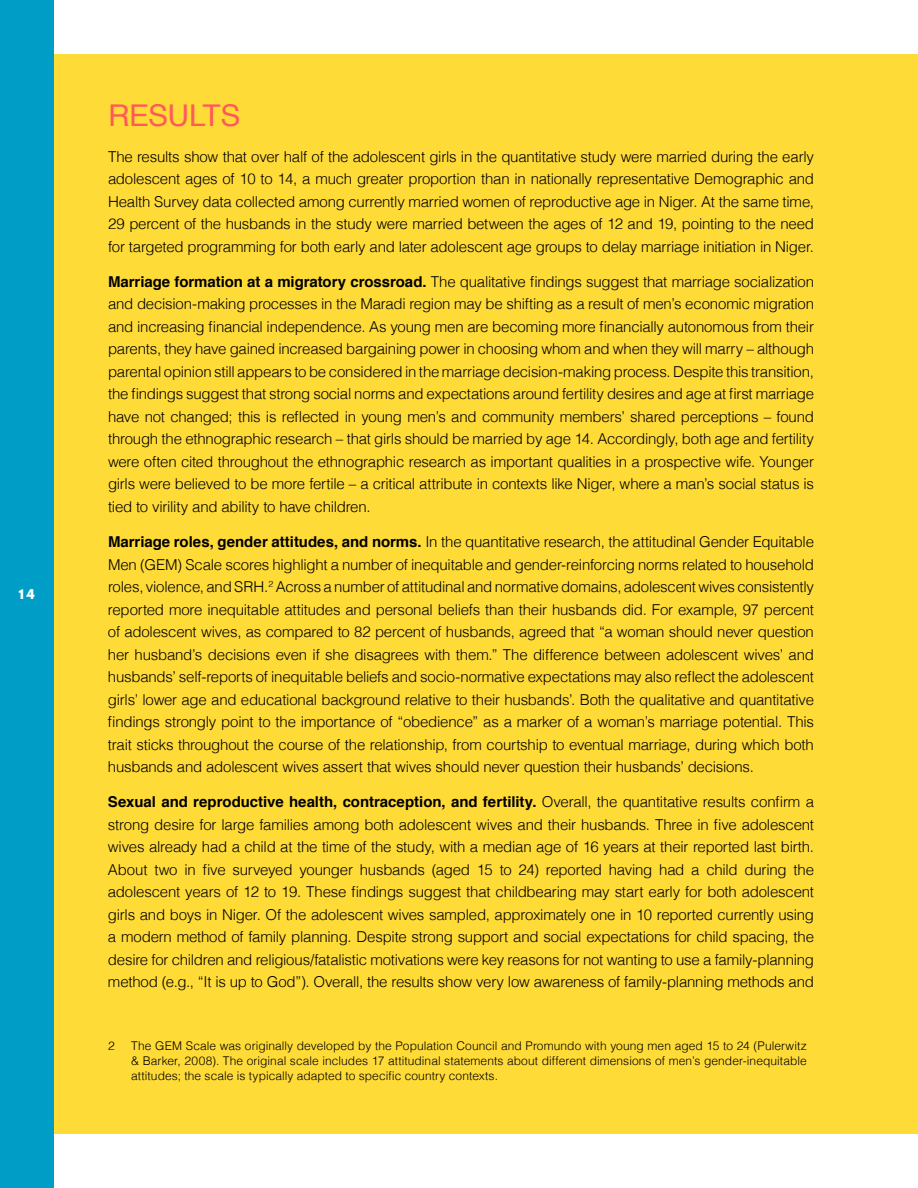
<style>
.page{position:relative;width:918px;height:1188px;background:#fff}
.page>*{position:absolute;margin:0;border:0;box-sizing:border-box;transform-origin:0 0}
.t1{font:30px "Helvetica";letter-spacing:-.02em;color:#ff5959}
.t2{font:300 15px/22.5px "Helvetica";letter-spacing:-.015em;color:#000;text-align:justify}
.t3{font:900 15px "Sofia Pro";color:#fff}
.t4{font:300 12px/15px "Helvetica";letter-spacing:.005em;color:#000;text-align:justify}
.s1{font-weight:700}
</style>
<div class="page">
<div style="left:54px;top:54px;width:864px;height:1080px;background:#ffdb38"></div>
<div style="left:0;top:0;width:54px;height:1188px;background:#009ec7"></div>
<p class="t3" style="left:19px;top:582px;width:18px">14</p>
<h1 class="t1" style="left:108px;top:93px;width:134px">RESULTS</h1>
<p class="t2" style="left:108px;top:144px;width:708px">The results show that over half of the adolescent girls in the quantitative study were married during the early adolescent ages of 10 to 14, a much greater proportion than in nationally representative Demographic and Health Survey data collected among currently married women of reproductive age in Niger. At the same time, 29 percent of the husbands in the study were married between the ages of 12 and 19, pointing to the need for targeted programming for both early and later adolescent age groups to delay marriage initiation in Niger.</p>
<p class="t2" style="left:108px;top:269px;width:708px"><span class="s1">Marriage formation at a migratory crossroad.</span> The qualitative findings suggest that marriage socialization and decision-making processes in the Maradi region may be shifting as a result of men’s economic migration and increasing financial independence. As young men are becoming more financially autonomous from their parents, they have gained increased bargaining power in choosing whom and when they will marry – although parental opinion still appears to be considered in the marriage decision-making process. Despite this transition, the findings suggest that strong social norms and expectations around fertility desires and age at first marriage have not changed; this is reflected in young men’s and community members’ shared perceptions – found through the ethnographic research – that girls should be married by age 14. Accordingly, both age and fertility were often cited throughout the ethnographic research as important qualities in a prospective wife. Younger girls were believed to be more fertile – a critical attribute in contexts like Niger, where a man’s social status is tied to virility and ability to have children.</p>
<p class="t2" style="left:108px;top:530px;width:708px"><span class="s1">Marriage roles, gender attitudes, and norms.</span> In the quantitative research, the attitudinal Gender Equitable Men (GEM) Scale scores highlight a number of inequitable and gender-reinforcing norms related to household roles, violence, and SRH.<sup>2</sup> Across a number of attitudinal and normative domains, adolescent wives consistently reported more inequitable attitudes and personal beliefs than their husbands did. For example, 97 percent of adolescent wives, as compared to 82 percent of husbands, agreed that “a woman should never question her husband’s decisions even if she disagrees with them.” The difference between adolescent wives’ and husbands’ self-reports of inequitable beliefs and socio-normative expectations may also reflect the adolescent girls’ lower age and educational background relative to their husbands’. Both the qualitative and quantitative findings strongly point to the importance of “obedience” as a marker of a woman’s marriage potential. This trait sticks throughout the course of the relationship, from courtship to eventual marriage, during which both husbands and adolescent wives assert that wives should never question their husbands’ decisions.</p>
<p class="t2" style="left:108px;top:790px;width:708px"><span class="s1">Sexual and reproductive health, contraception, and fertility.</span> Overall, the quantitative results confirm a strong desire for large families among both adolescent wives and their husbands. Three in five adolescent wives already had a child at the time of the study, with a median age of 16 years at their reported last birth.<br>About two in five surveyed younger husbands (aged 15 to 24) reported having had a child during the adolescent years of 12 to 19. These findings suggest that childbearing may start early for both adolescent girls and boys in Niger. Of the adolescent wives sampled, approximately one in 10 reported currently using a modern method of family planning. Despite strong support and social expectations for child spacing, the desire for children and religious/fatalistic motivations were key reasons for not wanting to use a family-planning method (e.g., “It is up to God”). Overall, the results show very low awareness of family-planning methods and</p>
<p class="t4" style="left:108px;top:1037px;width:8px">2</p>
<p class="t4" style="left:131px;top:1037px;width:677px">The GEM Scale was originally developed by the Population Council and Promundo with young men aged 15 to 24 (Pulerwitz &amp; Barker, 2008). The original scale includes 17 attitudinal statements about different dimensions of men’s gender-inequitable attitudes; the scale is typically adapted to specific country contexts.</p>
</div>
